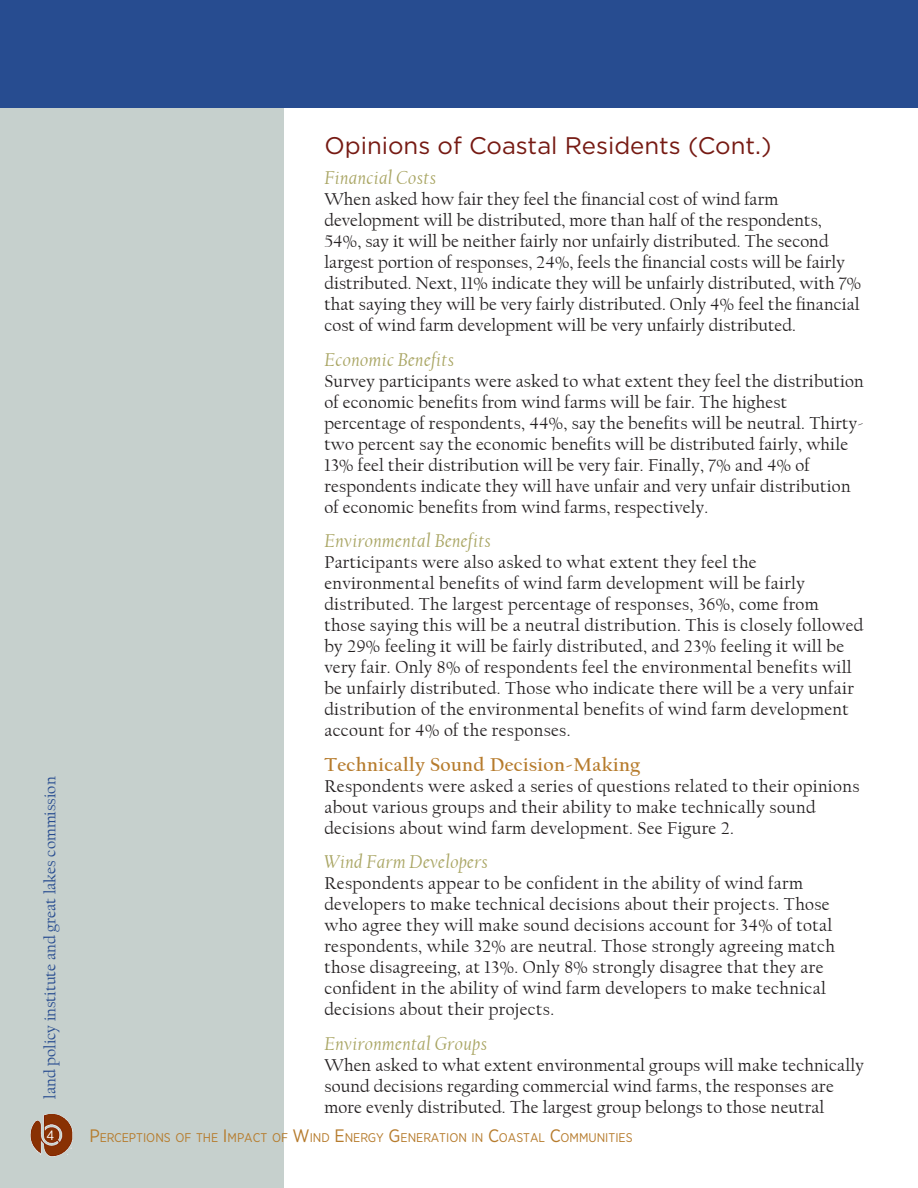
<style>
.page{position:relative;width:918px;height:1188px;background:#fff}
.page>*{position:absolute;margin:0;border:0;box-sizing:border-box;transform-origin:0 0}
.t1{font:24px "Gotham";color:#761a13}
.t2{font:italic 19.5px "Californian FB";letter-spacing:.02em;color:#a9a563}
.t3{font:700 19.5px "Californian FB";letter-spacing:.02em;color:#b67b2c}
.t4{font:18px/21px "Californian FB";letter-spacing:.02em;color:#231f20}
.t5{font:16.5px "Californian FB";color:#274c90}
.t6{font:13.5px "Gotham Narrow";color:#fff}
.t7{font:12.6px "Gotham Narrow";color:#b67b2c}
.s1{font-size:18px}
</style>
<div class="page">
<div style="left:0;top:108px;width:284px;height:1080px;background:#c6d0cd"></div>
<img style="left:30px;top:1114px;width:43px;height:43px">
<div style="left:0;top:0;width:918px;height:108px;background:#274c90"></div>
<p class="t5" style="left:41px;top:1099px;width:323px;rotate:-90deg">land policy institute and great lakes commission</p>
<p class="t6" style="left:47px;top:1127px;width:9px">4</p>
<p class="t1" style="left:324px;top:130px;width:449px">Opinions of Coastal Residents (Cont.)</p>
<p class="t2" style="left:324px;top:167px;width:113px">Financial Costs</p>
<p class="t4" style="left:324px;top:189px;width:538px">When asked how fair they feel the financial cost of wind farm development will be distributed, more than half of the respondents, 54%, say it will be neither fairly nor unfairly distributed. The second largest portion of responses, 24%, feels the financial costs will be fairly distributed. Next, 11% indicate they will be unfairly distributed, with 7% that saying they will be very fairly distributed. Only 4% feel the financial cost of wind farm development will be very unfairly distributed.</p>
<p class="t2" style="left:324px;top:348px;width:131px">Economic Benefits</p>
<p class="t4" style="left:324px;top:370px;width:541px">Survey participants were asked to what extent they feel the distribution of economic benefits from wind farms will be fair. The highest percentage of respondents, 44%, say the benefits will be neutral. Thirty&shy;two percent say the economic benefits will be distributed fairly, while 13% feel their distribution will be very fair. Finally, 7% and 4% of respondents indicate they will have unfair and very unfair distribution of economic benefits from wind farms, respectively.</p>
<p class="t2" style="left:324px;top:530px;width:168px">Environmental Benefits</p>
<p class="t4" style="left:324px;top:552px;width:541px">Participants were also asked to what extent they feel the environmental benefits of wind farm development will be fairly distributed. The largest percentage of responses, 36%, come from those saying this will be a neutral distribution. This is closely followed by 29% feeling it will be fairly distributed, and 23% feeling it will be very fair. Only 8% of respondents feel the environmental benefits will be unfairly distributed. Those who indicate there will be a very unfair distribution of the environmental benefits of wind farm development account for 4% of the responses.</p>
<p class="t3" style="left:324px;top:753px;width:317px">Technically Sound Decision-Making</p>
<p class="t4" style="left:324px;top:775px;width:537px">Respondents were asked a series of questions related to their opinions about various groups and their ability to make technically sound decisions about wind farm development. See Figure 2.</p>
<p class="t2" style="left:324px;top:851px;width:165px">Wind Farm Developers</p>
<p class="t4" style="left:324px;top:873px;width:512px">Respondents appear to be confident in the ability of wind farm developers to make technical decisions about their projects. Those who agree they will make sound decisions account for 34% of total respondents, while 32% are neutral. Those strongly agreeing match those disagreeing, at 13%. Only 8% strongly disagree that they are confident in the ability of wind farm developers to make technical decisions about their projects.</p>
<p class="t2" style="left:324px;top:1032px;width:164px">Environmental Groups</p>
<p class="t4" style="left:324px;top:1054px;width:541px">When asked to what extent environmental groups will make technically sound decisions regarding commercial wind farms, the responses are more evenly distributed. The largest group belongs to those neutral</p>
<p class="t7" style="left:89px;top:1129px;width:545px"><span class="s1">P</span>ERCEPTIONS OF THE <span class="s1">I</span> MPACT OF <span class="s1">W</span>IND <span class="s1">E</span>NERGY <span class="s1">G</span> ENERATION IN <span class="s1">C</span>OASTAL <span class="s1">C</span>OMMUNITIES</p>
</div>
